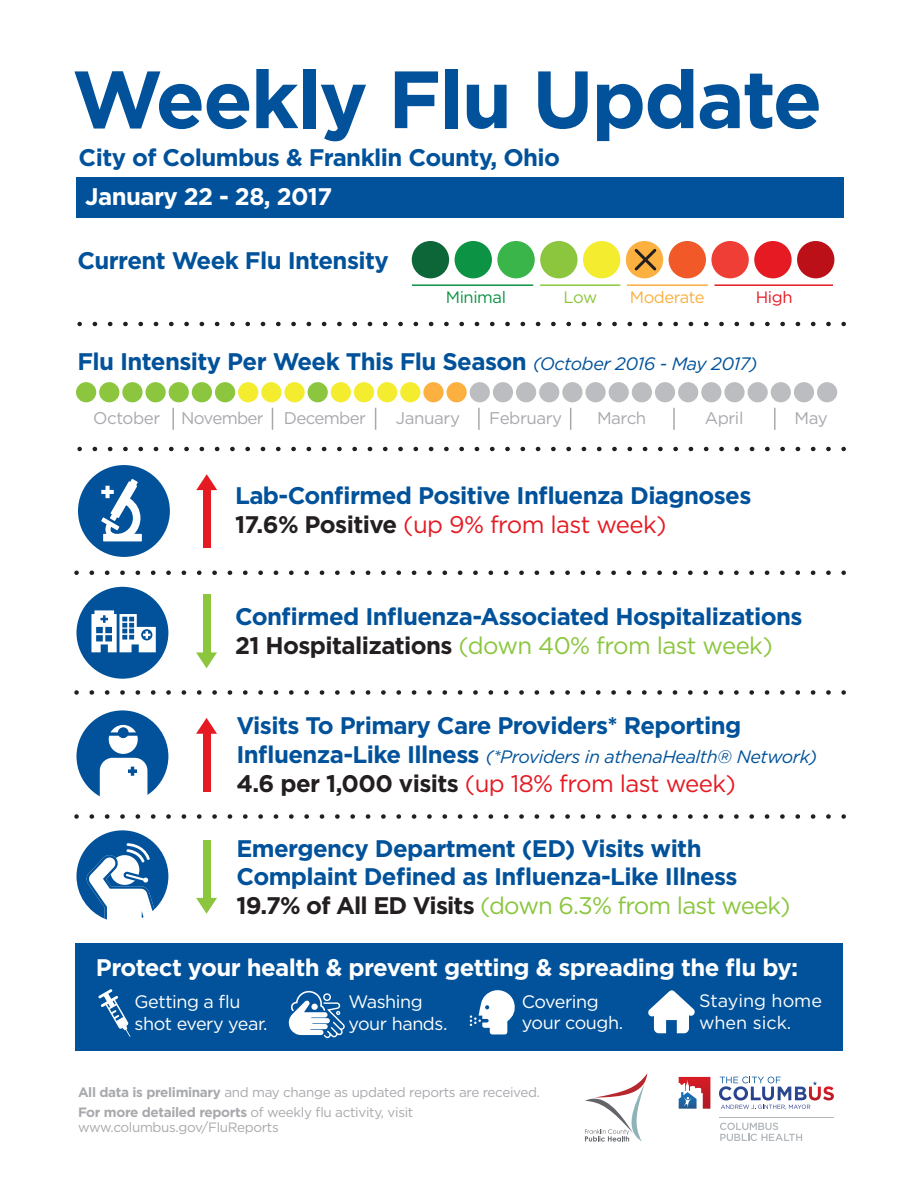
<style>
.page{position:relative;width:918px;height:1188px;background:#fff}
.page>*{position:absolute;margin:0;border:0;box-sizing:border-box;transform-origin:0 0}
.t1{font:700 81px "Gotham";letter-spacing:-.025em;color:#01529a}
.t2{font:700 24px/28.8px "Gotham";letter-spacing:-.025em;color:#01529a}
.t3{font:700 24px "Gotham";letter-spacing:-.025em;color:#fff}
.t4{font:24px "Gotham";letter-spacing:-.025em;color:#e51a23}
.t5{font:18px/21.6px "Gotham";letter-spacing:-.025em;color:#fff}
.t6{font:italic 18px "Gotham";letter-spacing:-.025em;color:#01529a}
.t7{font:18px/21.6px "Gotham";color:#fff}
.t8{font:16.95px "Gotham";letter-spacing:-.025em;color:#a8a9ad}
.t9{font:16.5px "Gotham";letter-spacing:-.025em;color:#fbb03f}
.t10{font:16.5px "Gotham";letter-spacing:-.025em;color:#0d9344}
.t11{font:16.5px "Gotham";color:#e51a23}
.t12{font:16.5px "Gotham";color:#8bc63e}
.t13{font:13.5px/19.5px "Gotham";letter-spacing:-.025em;color:#a8a9ad}
.s1{font-weight:400;font-style:italic;font-size:18px}
.s2{color:#231f20}
.s3{font-weight:400;color:#e51a23}
.s4{font-weight:400;color:#8bc63e}
.s5{font-weight:700;font-style:normal;font-size:24px}
.s6{font-weight:700;color:#231f20}
.s7{font-weight:700}
</style>
<div class="page">
<svg style="left:196px;top:474px;width:21px;height:16px"></svg>
<div style="left:203px;top:487px;width:7px;height:61px;background:#e51a23"></div>
<div style="left:76px;top:177px;width:768px;height:41px;background:#01529a"></div>
<div style="left:78px;top:465px;width:92px;height:92px;background:#01529a;border-radius:50%"></div>
<div style="left:76px;top:587px;width:92px;height:92px;background:#01529a;border-radius:50%"></div>
<div style="left:76px;top:710px;width:92px;height:92px;background:#01529a;border-radius:50%"></div>
<svg style="left:92px;top:571px;width:739px;height:4px"></svg>
<svg style="left:92px;top:690px;width:739px;height:5px"></svg>
<div style="left:76px;top:382px;width:20px;height:20px;background:#8bc63e;border-radius:50%"></div>
<div style="left:99px;top:382px;width:20px;height:20px;background:#8bc63e;border-radius:50%"></div>
<div style="left:122px;top:382px;width:21px;height:20px;background:#8bc63e;border-radius:50%"></div>
<div style="left:145px;top:382px;width:21px;height:20px;background:#8bc63e;border-radius:50%"></div>
<div style="left:169px;top:382px;width:20px;height:20px;background:#8bc63e;border-radius:50%"></div>
<div style="left:192px;top:382px;width:20px;height:20px;background:#8bc63e;border-radius:50%"></div>
<div style="left:215px;top:382px;width:20px;height:20px;background:#8bc63e;border-radius:50%"></div>
<div style="left:238px;top:382px;width:20px;height:20px;background:#f4ed2f;border-radius:50%"></div>
<div style="left:261px;top:382px;width:20px;height:20px;background:#f4ed2f;border-radius:50%"></div>
<div style="left:284px;top:382px;width:21px;height:20px;background:#f4ed2f;border-radius:50%"></div>
<div style="left:308px;top:382px;width:20px;height:20px;background:#8bc63e;border-radius:50%"></div>
<div style="left:331px;top:382px;width:20px;height:20px;background:#f4ed2f;border-radius:50%"></div>
<div style="left:354px;top:382px;width:20px;height:20px;background:#f4ed2f;border-radius:50%"></div>
<div style="left:377px;top:382px;width:20px;height:20px;background:#f4ed2f;border-radius:50%"></div>
<div style="left:400px;top:382px;width:20px;height:20px;background:#f4ed2f;border-radius:50%"></div>
<div style="left:423px;top:382px;width:21px;height:20px;background:#fbb03f;border-radius:50%"></div>
<div style="left:447px;top:382px;width:20px;height:20px;background:#fbb03f;border-radius:50%"></div>
<div style="left:470px;top:382px;width:20px;height:20px;background:#bcbdc0;border-radius:50%"></div>
<div style="left:493px;top:382px;width:20px;height:20px;background:#bcbdc0;border-radius:50%"></div>
<div style="left:516px;top:382px;width:20px;height:20px;background:#bcbdc0;border-radius:50%"></div>
<div style="left:539px;top:382px;width:20px;height:20px;background:#bcbdc0;border-radius:50%"></div>
<div style="left:562px;top:382px;width:21px;height:20px;background:#bcbdc0;border-radius:50%"></div>
<div style="left:585px;top:382px;width:21px;height:20px;background:#bcbdc0;border-radius:50%"></div>
<div style="left:609px;top:382px;width:20px;height:20px;background:#bcbdc0;border-radius:50%"></div>
<div style="left:632px;top:382px;width:20px;height:20px;background:#bcbdc0;border-radius:50%"></div>
<div style="left:655px;top:382px;width:20px;height:20px;background:#bcbdc0;border-radius:50%"></div>
<div style="left:678px;top:382px;width:20px;height:20px;background:#bcbdc0;border-radius:50%"></div>
<div style="left:701px;top:382px;width:20px;height:20px;background:#bcbdc0;border-radius:50%"></div>
<div style="left:724px;top:382px;width:21px;height:20px;background:#bcbdc0;border-radius:50%"></div>
<div style="left:748px;top:382px;width:20px;height:20px;background:#bcbdc0;border-radius:50%"></div>
<div style="left:771px;top:382px;width:20px;height:20px;background:#bcbdc0;border-radius:50%"></div>
<div style="left:794px;top:382px;width:20px;height:20px;background:#bcbdc0;border-radius:50%"></div>
<div style="left:817px;top:382px;width:20px;height:20px;background:#bcbdc0;border-radius:50%"></div>
<svg style="left:375px;top:408px;width:1px;height:22px"></svg>
<hr style="left:478px;top:408px;width:2px;height:22px;background:#a8a9ad">
<svg style="left:570px;top:408px;width:1px;height:22px"></svg>
<hr style="left:673px;top:408px;width:2px;height:22px;background:#a8a9ad">
<hr style="left:774px;top:408px;width:2px;height:22px;background:#a8a9ad">
<hr style="left:172px;top:408px;width:2px;height:22px;background:#a8a9ad">
<svg style="left:272px;top:408px;width:1px;height:22px"></svg>
<div style="left:412px;top:241px;width:37px;height:37px;background:#0c6638;border-radius:50%"></div>
<div style="left:455px;top:241px;width:37px;height:37px;background:#0d9344;border-radius:50%"></div>
<div style="left:497px;top:241px;width:38px;height:37px;background:#3ab54a;border-radius:50%"></div>
<div style="left:540px;top:241px;width:38px;height:37px;background:#8bc63e;border-radius:50%"></div>
<div style="left:583px;top:241px;width:37px;height:37px;background:#f4ed2f;border-radius:50%"></div>
<div style="left:626px;top:241px;width:37px;height:37px;background:#fbb03f;border-radius:50%"></div>
<div style="left:669px;top:241px;width:37px;height:37px;background:#f15929;border-radius:50%"></div>
<div style="left:711px;top:241px;width:38px;height:37px;background:#ee3e35;border-radius:50%"></div>
<div style="left:754px;top:241px;width:38px;height:37px;background:#e51a23;border-radius:50%"></div>
<div style="left:797px;top:241px;width:37px;height:37px;background:#bb1018;border-radius:50%"></div>
<svg style="left:634px;top:246px;width:25px;height:27px"></svg>
<hr style="left:412px;top:284px;width:121px;height:2px;background:#0d9344">
<hr style="left:540px;top:284px;width:80px;height:2px;background:#8bc63e">
<hr style="left:627px;top:284px;width:81px;height:2px;background:#fbb03f">
<hr style="left:714px;top:284px;width:119px;height:2px;background:#e51a23">
<svg style="left:95px;top:322px;width:736px;height:4px"></svg>
<svg style="left:95px;top:447px;width:736px;height:4px"></svg>
<svg style="left:101px;top:479px;width:41px;height:62px"></svg>
<svg style="left:91px;top:610px;width:65px;height:42px"></svg>
<svg style="left:76px;top:830px;width:92px;height:90px"></svg>
<div style="left:75px;top:944px;width:768px;height:107px;background:#01529a"></div>
<svg style="left:98px;top:989px;width:32px;height:48px"></svg>
<svg style="left:288px;top:991px;width:57px;height:48px"></svg>
<svg style="left:470px;top:990px;width:45px;height:44px"></svg>
<svg style="left:648px;top:990px;width:47px;height:43px"></svg>
<svg style="left:585px;top:1073px;width:62px;height:69px"></svg>
<hr style="left:720px;top:1117px;width:114px;height:1px;background:#b2b7bb">
<svg style="left:679px;top:1077px;width:31px;height:32px"></svg>
<svg style="left:720px;top:1123px;width:82px;height:18px"></svg>
<svg style="left:719px;top:1077px;width:115px;height:33px"></svg>
<svg style="left:196px;top:652px;width:21px;height:16px"></svg>
<div style="left:203px;top:595px;width:7px;height:60px;background:#8bc63e"></div>
<svg style="left:92px;top:718px;width:739px;height:101px"></svg>
<div style="left:203px;top:731px;width:7px;height:60px;background:#e51a23"></div>
<svg style="left:196px;top:898px;width:21px;height:16px"></svg>
<div style="left:203px;top:840px;width:7px;height:61px;background:#8bc63e"></div>
<h1 class="t1" style="left:72px;top:46px;width:752px">Weekly Flu Update</h1>
<p class="t2" style="left:79px;top:143px;width:483px">City of Columbus &amp; Franklin County, Ohio</p>
<p class="t3" style="left:85px;top:180px;width:249px">January 22 - 28, 2017</p>
<p class="t2" style="left:77px;top:246px;width:313px">Current Week Flu Intensity</p>
<p class="t10" style="left:446px;top:287px;width:62px">Minimal</p>
<p class="t12" style="left:564px;top:287px;width:35px">Low</p>
<p class="t9" style="left:630px;top:287px;width:76px">Moderate</p>
<p class="t11" style="left:756px;top:287px;width:38px">High</p>
<p class="t2" style="left:77px;top:347px;width:682px">Flu Intensity Per Week This Flu Season <span class="s1">(October 2016 - May 2017)</span></p>
<p class="t8" style="left:93px;top:407px;width:274px">October November December</p>
<p class="t8" style="left:396px;top:407px;width:66px">January</p>
<p class="t8" style="left:489px;top:407px;width:75px">February</p>
<p class="t8" style="left:597px;top:407px;width:51px">March</p>
<p class="t8" style="left:705px;top:407px;width:40px">April</p>
<p class="t8" style="left:795px;top:407px;width:35px">May</p>
<p class="t2" style="left:235px;top:481px;width:518px">Lab-Confirmed Positive Influenza Diagnoses<br><span class="s2">17.6% Positive</span> <span class="s3">(up 9% from last week)</span></p>
<p class="t2" style="left:235px;top:602px;width:569px">Confirmed Influenza-Associated Hospitalizations<br><span class="s2">21 Hospitalizations</span> <span class="s4">(down 40% from last week)</span></p>
<p class="t2" style="left:236px;top:711px;width:507px">Visits To Primary Care Providers* Reporting</p>
<p class="t6" style="left:236px;top:745px;width:582px"><span class="s5">Influenza-Like Illness</span> (*Providers in athenaHealth® Network)</p>
<p class="t4" style="left:236px;top:768px;width:501px"><span class="s6">4.6 per 1,000 visits</span> (up 18% from last week)</p>
<p class="t2" style="left:237px;top:834px;width:556px">Emergency Department (ED) Visits with<br>Complaint Defined as Influenza-Like Illness<br><span class="s2">19.7% of All ED Visits</span> <span class="s4">(down 6.3% from last week)</span></p>
<p class="t3" style="left:96px;top:952px;width:704px">Protect your health &amp; prevent getting &amp; spreading the flu by:</p>
<p class="t5" style="left:135px;top:990px;width:135px">Getting a flu shot every year.</p>
<p class="t5" style="left:348px;top:990px;width:100px">Washing your hands.</p>
<p class="t5" style="left:522px;top:990px;width:103px">Covering your cough.</p>
<p class="t7" style="left:699px;top:990px;width:125px">Staying home when sick.</p>
<p class="t13" style="left:78px;top:1083px;width:464px"><span class="s7">All data is preliminary</span> and may change as updated reports are received.<br><span class="s7">For more detailed reports</span> of weekly flu activity, visit</p>
<p class="t13" style="left:78px;top:1117px;width:202px">www.columbus.gov/FluReports</p>
</div>
